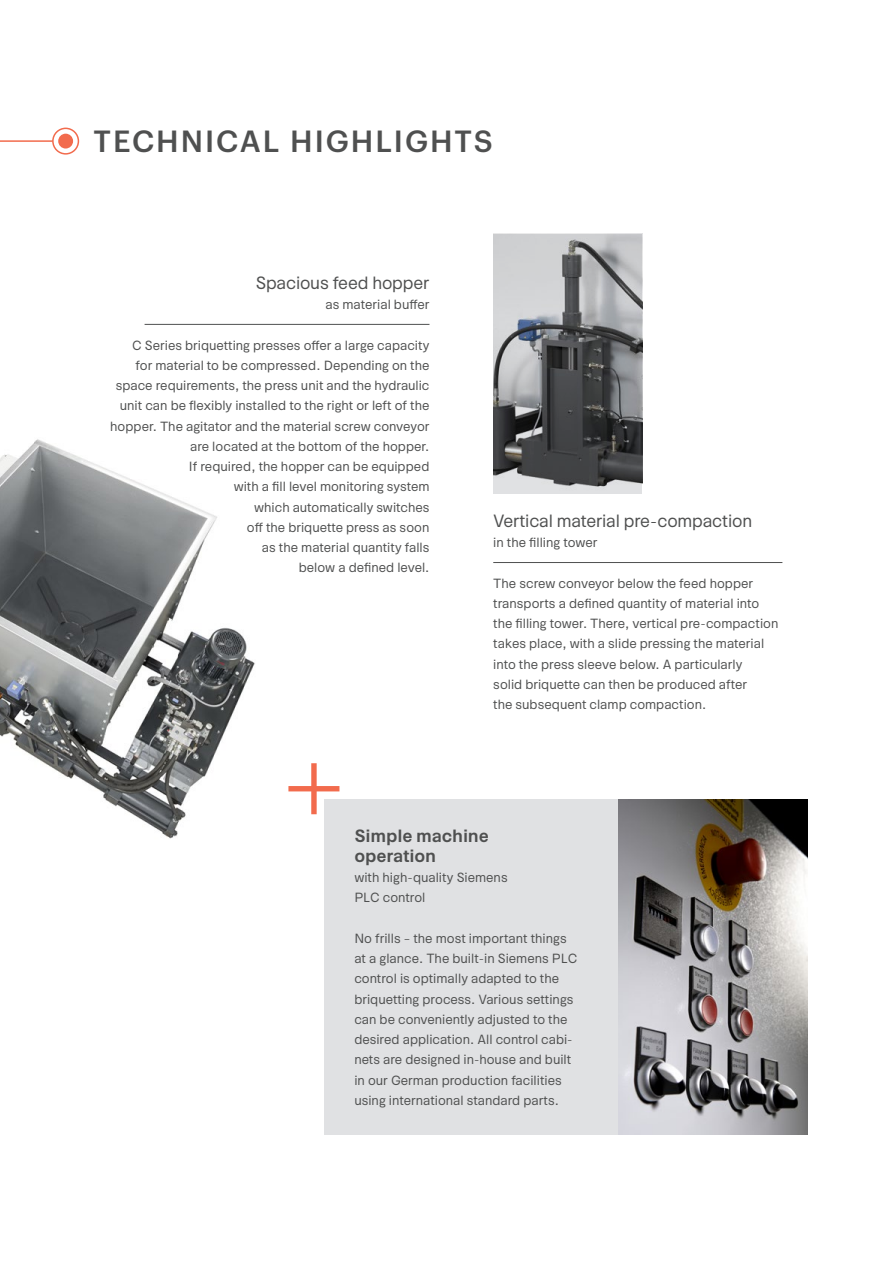
<style>
.page{position:relative;width:893px;height:1263px;background:#fff}
.page>*{position:absolute;margin:0;border:0;box-sizing:border-box;transform-origin:0 0}
.t1{font:500 30px "Graphik";letter-spacing:.065em;color:#4f5050}
.t2{font:18px "Okomito";letter-spacing:-.01em;color:#4f5050}
.t3{font:700 18px/20.2px "Okomito";letter-spacing:-.01em;color:#4f5050}
.t4{font:13.5px/20.2px "Okomito";color:#4f5050}
</style>
<div class="page">
<div style="left:52px;top:128px;width:27px;height:27px;border:2px solid #f26b4d;border-radius:50%"></div>
<div style="left:58px;top:134px;width:15px;height:15px;background:#f26b4d;border-radius:50%"></div>
<hr style="left:0;top:140px;width:53px;height:2px;background:#f26b4d">
<hr style="left:493px;top:562px;width:289px;height:1px;background:#4f5050">
<div style="left:325px;top:799px;width:293px;height:335px;background:#e0e1e3"></div>
<div style="left:311px;top:763px;width:6px;height:51px;background:#f26b4d"></div>
<div style="left:288px;top:786px;width:51px;height:5px;background:#f26b4d"></div>
<img style="left:618px;top:799px;width:190px;height:335px">
<img style="left:0;top:439px;width:255px;height:400px">
<img style="left:493px;top:234px;width:149px;height:259px">
<hr style="left:145px;top:324px;width:284px;height:1px;background:#4f5050">
<h1 class="t1" style="left:94px;top:118px;width:401px">TECHNICAL HIGHLIGHTS</h1>
<h2 class="t2" style="left:256px;top:269px;width:175px">Spacious feed hopper</h2>
<p class="t4" style="left:325px;top:293px;width:105px">as material buffer</p>
<p class="t4" style="left:110px;top:334px;width:321px;text-align:right">C Series briquetting presses offer a large capacity<br>for material to be compressed. Depending on the space requirements, the press unit and the hydraulic unit can be flexibly installed to the right or left of the hopper. The agitator and the material screw conveyor are located at the bottom of the hopper.<br>If required, the hopper can be equipped<br>with a fill level monitoring system<br>which automatically switches<br>off the briquette press as soon<br>as the material quantity falls<br>below a defined level.</p>
<h2 class="t2" style="left:493px;top:507px;width:260px">Vertical material pre-compaction</h2>
<p class="t4" style="left:493px;top:531px;width:106px">in the filling tower</p>
<p class="t4" style="left:493px;top:572px;width:287px">The screw conveyor below the feed hopper transports a defined quantity of material into the filling tower. There, vertical pre-compaction takes place, with a slide pressing the material into the press sleeve below. A particularly<br>solid briquette can then be produced after<br>the subsequent clamp compaction.</p>
<h2 class="t3" style="left:354px;top:824px;width:136px">Simple machine operation</h2>
<p class="t4" style="left:354px;top:866px;width:155px">with high-quality Siemens<br>PLC control</p>
<p class="t4" style="left:354px;top:927px;width:224px">No frills – the most important things at a glance. The built-in Siemens PLC control is optimally adapted to the briquetting process. Various settings can be conveniently adjusted to the desired application. All control cabi&shy;nets are designed in-house and built in our German production facilities using international standard parts.</p>
</div>
